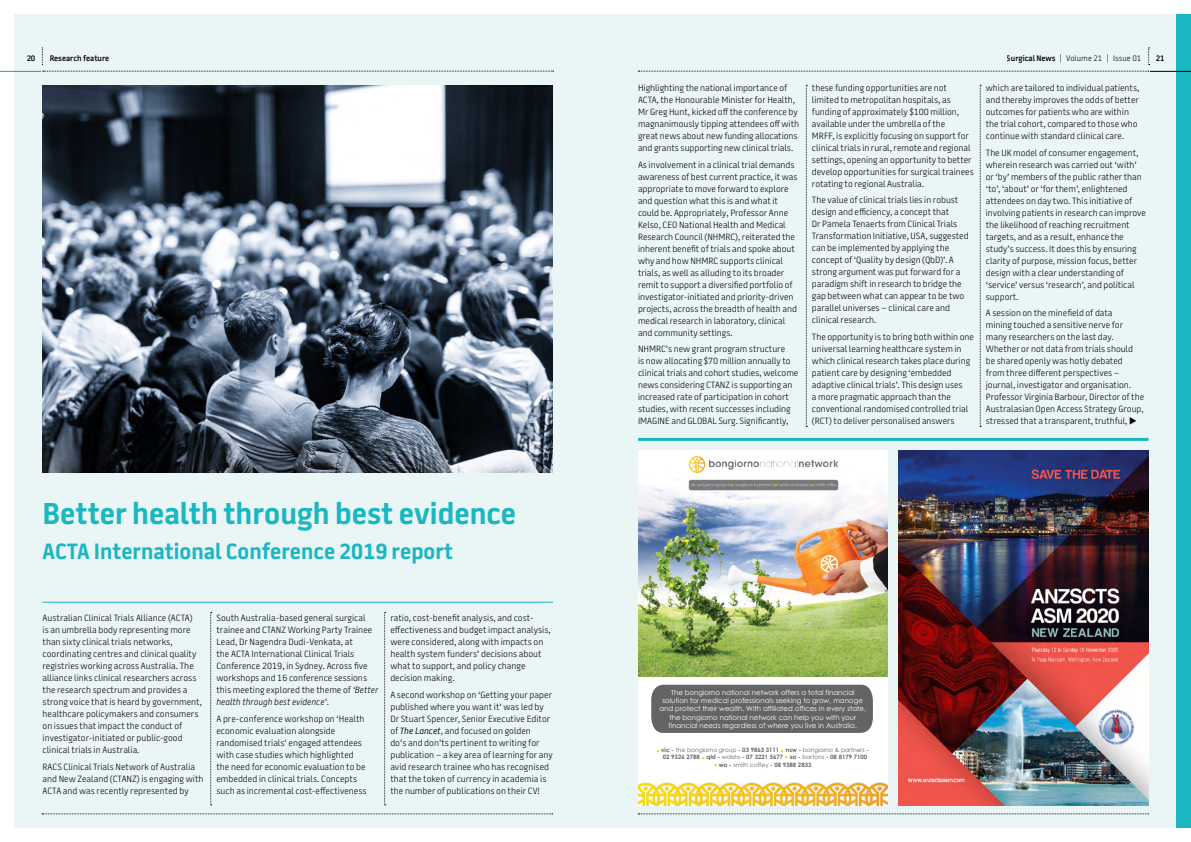
<style>
.page{position:relative;width:1191px;height:842px;background:#fff}
.page>*{position:absolute;margin:0;border:0;box-sizing:border-box;transform-origin:0 0}
.t1{font:700 30px "Battersea SANS";color:#1bb7c1}
.t2{font:700 22px "Battersea SANS";color:#1bb7c1}
.t3{font:700 14px "Century Gothic";color:#ffbf00}
.t4{font:300 9px/12px "Battersea SANS";letter-spacing:-.005em;color:#000}
.t5{font:300 8px "Battersea SANS";color:#000}
.t6{font:600 8px "Battersea SANS";color:#000}
.t7{font:7px/8.4px "Century Gothic";color:#fff;text-align:center}
.t8{font:700 6px/7.2px "Century Gothic";color:#636466;text-align:center}
.s1{font-weight:600}
.s2{font-style:italic}
.s3{font-weight:400;font-style:italic}
.s4{font-weight:400}
</style>
<div class="page">
<div style="left:14px;top:14px;width:1162px;height:814px;background:#eaf5f5"></div>
<img style="left:43px;top:85px;width:510px;height:388px">
<svg style="left:210px;top:612px;width:2px;height:193px"></svg>
<svg style="left:384px;top:612px;width:2px;height:194px"></svg>
<div style="left:1176px;top:14px;width:15px;height:814px;background:#1bb7c1"></div>
<svg style="left:806px;top:85px;width:1px;height:342px"></svg>
<svg style="left:980px;top:85px;width:1px;height:342px"></svg>
<div style="left:638px;top:451px;width:249px;height:354px;background:#fff"></div>
<div style="left:651px;top:685px;width:222px;height:48px;background:#636466"></div>
<img style="left:638px;top:487px;width:249px;height:190px">
<img style="left:638px;top:782px;width:249px;height:23px">
<img style="left:686px;top:456px;width:153px;height:36px">
<img style="left:899px;top:451px;width:249px;height:354px">
<hr style="left:638px;top:438px;width:510px;height:3px;background:#1bb7c1">
<hr style="left:42px;top:602px;width:511px;height:1px;background:#1bb7c1">
<svg style="left:43px;top:71px;width:511px;height:1px"></svg>
<svg style="left:638px;top:71px;width:511px;height:1px"></svg>
<svg style="left:638px;top:814px;width:511px;height:1px"></svg>
<svg style="left:42px;top:814px;width:511px;height:1px"></svg>
<hr style="left:0;top:71px;width:41px;height:1px;background:#5687b1">
<svg style="left:42px;top:48px;width:1px;height:17px"></svg>
<svg style="left:1148px;top:48px;width:1px;height:17px"></svg>
<hr style="left:1149px;top:71px;width:42px;height:1px;background:#000">
<p class="t6" style="left:26px;top:53px;width:10px">20</p>
<p class="t6" style="left:50px;top:53px;width:61px">Research feature</p>
<p class="t5" style="left:1006px;top:53px;width:136px"><span class="s1">Surgical News</span> | Volume 21 | Issue 01</p>
<p class="t6" style="left:1155px;top:53px;width:10px">21</p>
<h1 class="t1" style="left:43px;top:492px;width:475px">Better health through best evidence</h1>
<h2 class="t2" style="left:43px;top:536px;width:412px">ACTA International Conference 2019 report</h2>
<p class="t4" style="left:43px;top:612px;width:161px">Australian Clinical Trials Alliance (ACTA)<br>is an umbrella body representing more than sixty clinical trials networks, coordinating centres and clinical quality registries working across Australia. The alliance links clinical researchers across the research spectrum and provides a strong voice that is heard by government, healthcare policymakers and consumers on issues that impact the conduct of investigator-initiated or public-good clinical trials in Australia.</p>
<p class="t4" style="left:43px;top:761px;width:162px">RACS Clinical Trials Network of Australia and New Zealand (CTANZ) is engaging with<br>ACTA and was recently represented by</p>
<p class="t4" style="left:216px;top:612px;width:163px">South Australia-based general surgical trainee and CTANZ Working Party Trainee Lead, Dr Nagendra Dudi-Venkata, at<br>the ACTA International Clinical Trials Conference 2019, in Sydney. Across five workshops and 16 conference sessions this meeting explored the theme of <span class="s2">‘Better health through best evidence’</span>.</p>
<p class="t4" style="left:216px;top:713px;width:152px">A pre-conference workshop on ‘Health economic evaluation alongside randomised trials’ engaged attendees with case studies which highlighted the need for economic evaluation to be embedded in clinical trials. Concepts such as incremental cost-effectiveness</p>
<p class="t4" style="left:390px;top:612px;width:162px">ratio, cost-benefit analysis, and cost&shy;effectiveness and budget impact analysis, were considered, along with impacts on health system funders’ decisions about what to support, and policy change decision making.</p>
<p class="t4" style="left:390px;top:689px;width:164px">A second workshop on ‘Getting your paper published where you want it’ was led by Dr Stuart Spencer, Senior Executive Editor of <span class="s3">The Lancet</span>, and focused on golden<br>do’s and don’ts pertinent to writing for publication – a key area of learning for any avid research trainee who has recognised that the token of currency in academia is the number of publications on their CV!</p>
<p class="t4" style="left:638px;top:82px;width:163px">Highlighting the national importance of ACTA, the Honourable Minister for Health, Mr Greg Hunt, kicked off the conference by magnanimously tipping attendees off with great news about new funding allocations and grants supporting new clinical trials.</p>
<p class="t4" style="left:638px;top:159px;width:161px">As involvement in a clinical trial demands awareness of best current practice, it was appropriate to move forward to explore and question what this is and what it could be. Appropriately, Professor Anne Kelso, CEO National Health and Medical Research Council (NHMRC), reiterated the inherent benefit of trials and spoke about why and how NHMRC supports clinical trials, as well as alluding to its broader remit to support a diversified portfolio of investigator-initiated and priority-driven projects, across the breadth of health and medical research in laboratory, clinical and community settings.</p>
<p class="t4" style="left:638px;top:343px;width:162px">NHMRC’s new grant program structure<br>is now allocating $70 million annually to clinical trials and cohort studies, welcome news considering CTANZ is supporting an increased rate of participation in cohort studies, with recent successes including IMAGINE and GLOBAL Surg. Significantly,</p>
<p class="t4" style="left:812px;top:82px;width:163px">these funding opportunities are not limited to metropolitan hospitals, as funding of approximately $100 million, available under the umbrella of the<br>MRFF, is explicitly focusing on support for clinical trials in rural, remote and regional settings, opening an opportunity to better develop opportunities for surgical trainees rotating to regional Australia.</p>
<p class="t4" style="left:812px;top:194px;width:158px">The value of clinical trials lies in robust design and efficiency, a concept that<br>Dr Pamela Tenaerts from Clinical Trials Transformation Initiative, USA, suggested can be implemented by applying the concept of ‘Quality by design (QbD)’. A strong argument was put forward for a paradigm shift in research to bridge the gap between what can appear to be two parallel universes – clinical care and clinical research.</p>
<p class="t4" style="left:812px;top:331px;width:164px">The opportunity is to bring both within one universal learning healthcare system in which clinical research takes place during patient care by designing ‘embedded adaptive clinical trials’. This design uses<br>a more pragmatic approach than the conventional randomised controlled trial (RCT) to deliver personalised answers</p>
<p class="t4" style="left:986px;top:82px;width:155px">which are tailored to individual patients, and thereby improves the odds of better outcomes for patients who are within the trial cohort, compared to those who continue with standard clinical care.</p>
<p class="t4" style="left:986px;top:147px;width:162px">The UK model of consumer engagement, wherein research was carried out ‘with’ or ‘by’ members of the public rather than ‘to’, ‘about’ or ‘for them’, enlightened attendees on day two. This initiative of involving patients in research can improve the likelihood of reaching recruitment targets, and as a result, enhance the study’s success. It does this by ensuring clarity of purpose, mission focus, better design with a clear understanding of ‘service’ versus ‘research’, and political support.</p>
<p class="t4" style="left:986px;top:307px;width:160px">A session on the minefield of data<br>mining touched a sensitive nerve for many researchers on the last day.<br>Whether or not data from trials should be shared openly was hotly debated<br>from three different perspectives – journal, investigator and organisation.<br>Professor Virginia Barbour, Director of the Australasian Open Access Strategy Group, stressed that a transparent, truthful, ◆</p>
<p class="t7" style="left:659px;top:688px;width:208px">The bongiorno national network offers a total financial solution for medical professionals seeking to grow, manage and protect their wealth. With affiliated offices in every state, the bongiorno national network can help you with your financial needs regardless of where you live in Australia.</p>
<h3 class="t3" style="left:701px;top:743px;width:5px">.</h3>
<h3 class="t3" style="left:784px;top:743px;width:5px">.</h3>
<h3 class="t3" style="left:713px;top:750px;width:5px">.</h3>
<p class="t8" style="left:661px;top:746px;width:209px">vic - <span class="s4">the bongiorno group</span> - 03 9863 3111 nsw - <span class="s4">bongiorno &amp; partners</span> -<br>02 9326 2788 qld - <span class="s4">walshs</span> - 07 3221 5677 sa - <span class="s4">bartons</span> - 08 8179 7100 wa - <span class="s4">smith coffey</span> - 08 9388 2833</p>
<h3 class="t3" style="left:656px;top:736px;width:5px">.</h3>
<h3 class="t3" style="left:780px;top:736px;width:5px">.</h3>
</div>
